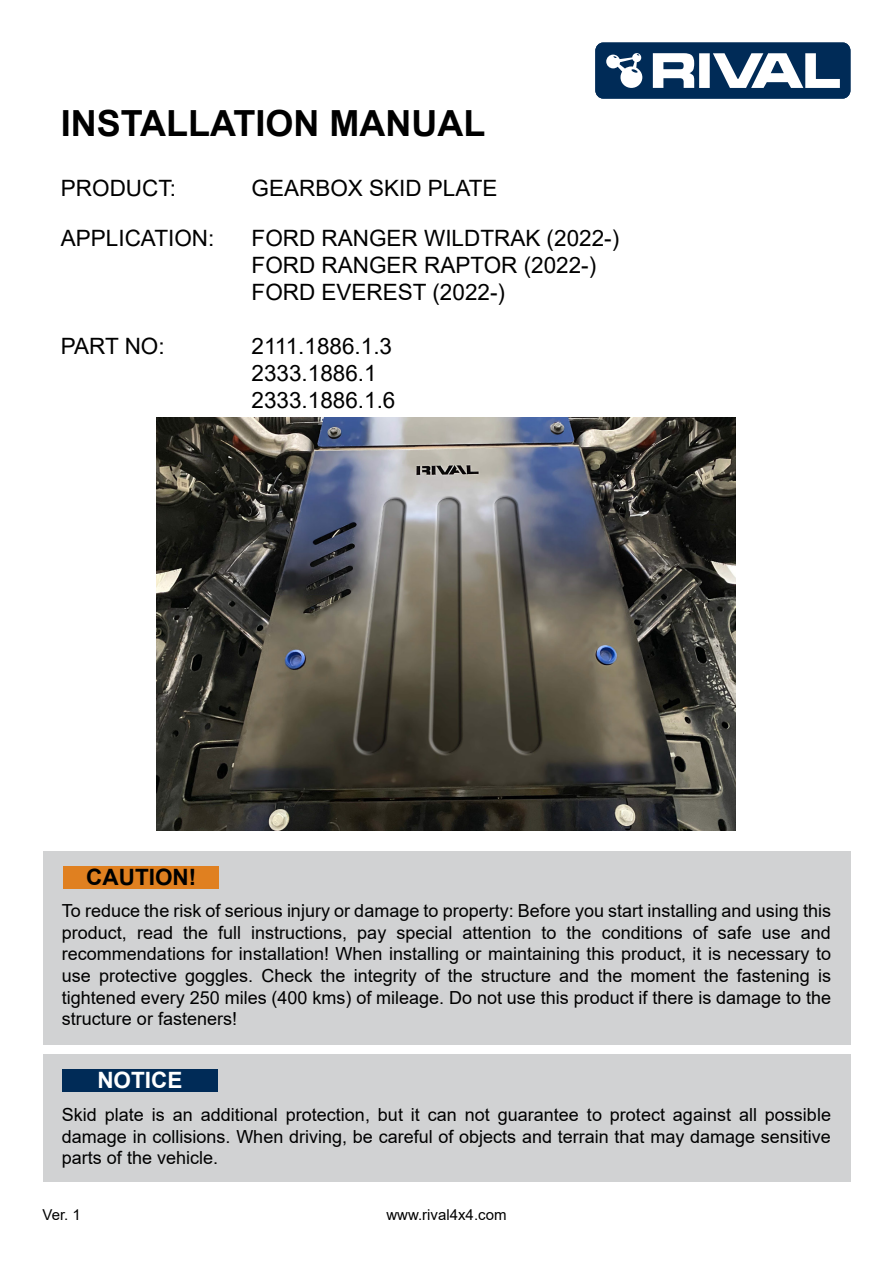
<style>
.page{position:relative;width:893px;height:1263px;background:#fff}
.page>*{position:absolute;margin:0;border:0;box-sizing:border-box;transform-origin:0 0}
.t1{font:700 36px "Arial";color:#000}
.t2{font:22.5px/27px "Arial";color:#000}
.t3{font:700 22.5px "Arial";color:#000}
.t4{font:700 22.5px "Arial";color:#fff}
.t5{font:18px/21.6px "Arial";color:#000;text-align:justify}
.t6{font:15px "Arial";color:#000}
</style>
<div class="page">
<div style="left:43px;top:852px;width:807px;height:193px;background:#d1d2d3"></div>
<div style="left:43px;top:1054px;width:807px;height:128px;background:#d1d2d3"></div>
<div style="left:64px;top:866px;width:155px;height:22px;background:#e08020"></div>
<div style="left:62px;top:1069px;width:155px;height:22px;background:#002b57"></div>
<div style="left:595px;top:43px;width:255px;height:56px;background:#002b57;border-radius:8px"></div>
<svg style="left:606px;top:53px;width:234px;height:35px"></svg>
<img style="left:156px;top:418px;width:579px;height:413px">
<h1 class="t1" style="left:61px;top:98px;width:426px">INSTALLATION MANUAL</h1>
<p class="t2" style="left:61px;top:174px;width:117px">PRODUCT:</p>
<p class="t2" style="left:61px;top:225px;width:155px">APPLICATION:</p>
<p class="t2" style="left:61px;top:333px;width:105px">PART NO:</p>
<p class="t2" style="left:252px;top:174px;width:247px">GEARBOX SKID PLATE</p>
<p class="t2" style="left:252px;top:225px;width:369px">FORD RANGER WILDTRAK (2022-)<br>FORD RANGER RAPTOR (2022-)<br>FORD EVEREST (2022-)</p>
<p class="t2" style="left:252px;top:333px;width:145px">2111.1886.1.3<br>2333.1886.1<br>2333.1886.1.6</p>
<p class="t3" style="left:86px;top:862px;width:111px">CAUTION!</p>
<p class="t5" style="left:62px;top:900px;width:771px">To reduce the risk of serious injury or damage to property: Before you start installing and using this product, read the full instructions, pay special attention to the conditions of safe use and recommendations for installation! When installing or maintaining this product, it is necessary to use protective goggles. Check the integrity of the structure and the moment the fastening is tightened every 250 miles (400 kms) of mileage. Do not use this product if there is damage to the structure or fasteners!</p>
<p class="t4" style="left:97px;top:1064px;width:87px">NOTICE</p>
<p class="t5" style="left:62px;top:1104px;width:770px">Skid plate is an additional protection, but it can not guarantee to protect against all possible damage in collisions. When driving, be careful of objects and terrain that may damage sensitive parts of the vehicle.</p>
<p class="t6" style="left:43px;top:1205px;width:40px">Ver. 1</p>
<p class="t6" style="left:386px;top:1204px;width:122px">www.rival4x4.com</p>
</div>
